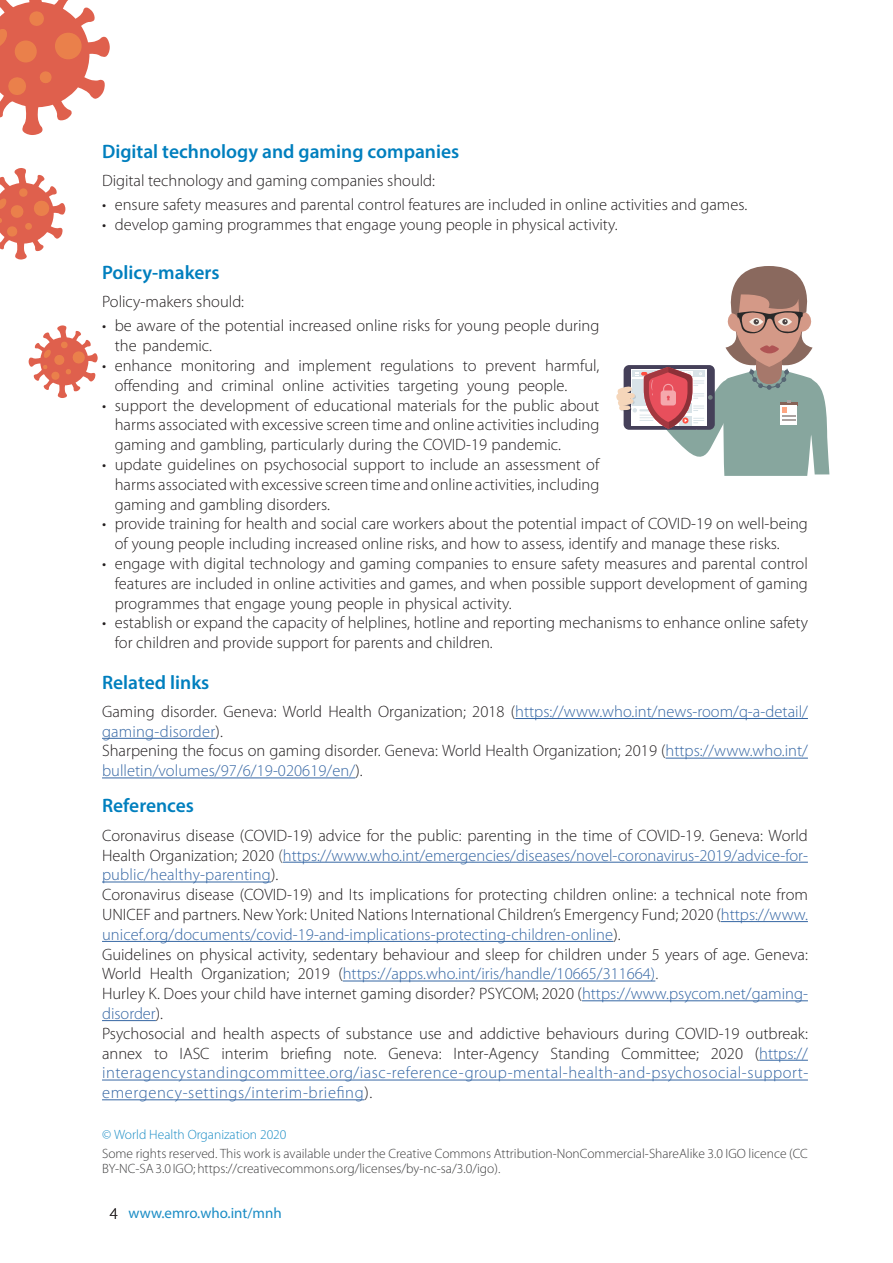
<style>
.page{position:relative;width:893px;height:1263px;background:#fff}
.page>*{position:absolute;margin:0;border:0;box-sizing:border-box;transform-origin:0 0}
.t1{font:600 19.5px "Myriad Pro";color:#007fbe}
.t2{font:300 16.5px/19.8px "Myriad Pro";color:#231f20}
.t3{font:15px "Myriad Pro";color:#1a8cc5}
.t4{font:300 13.5px/15px "Myriad Pro";color:#3e3e3f}
.t5{font:300 13.5px "Myriad Pro";color:#1a8cc5}
.s1{color:#3667a4}
.s2{color:#3e3e3f}
.s3{font-family:"Adobe Arabic";font-weight:400}
.s4{font-weight:300;font-size:16.5px;color:#231f20}
</style>
<div class="page">
<hr style="left:515px;top:718px;width:293px;height:1px;background:#3667a4">
<hr style="left:102px;top:738px;width:113px;height:1px;background:#3667a4">
<hr style="left:666px;top:758px;width:142px;height:1px;background:#3667a4">
<hr style="left:102px;top:777px;width:253px;height:1px;background:#3667a4">
<hr style="left:283px;top:862px;width:525px;height:1px;background:#3667a4">
<hr style="left:102px;top:881px;width:169px;height:1px;background:#3667a4">
<hr style="left:721px;top:921px;width:87px;height:1px;background:#3667a4">
<hr style="left:102px;top:941px;width:511px;height:1px;background:#3667a4">
<hr style="left:343px;top:980px;width:312px;height:1px;background:#3667a4">
<hr style="left:582px;top:1000px;width:226px;height:1px;background:#3667a4">
<hr style="left:102px;top:1020px;width:54px;height:1px;background:#3667a4">
<hr style="left:759px;top:1060px;width:49px;height:1px;background:#3667a4">
<hr style="left:102px;top:1079px;width:706px;height:1px;background:#3667a4">
<hr style="left:102px;top:1099px;width:262px;height:1px;background:#3667a4">
<svg style="left:0;top:0;width:110px;height:135px"></svg>
<svg style="left:29px;top:325px;width:69px;height:73px"></svg>
<svg style="left:0;top:168px;width:65px;height:92px"></svg>
<svg style="left:616px;top:266px;width:213px;height:210px"></svg>
<p class="t1" style="left:102px;top:139px;width:359px">Digital technology and gaming companies</p>
<p class="t2" style="left:102px;top:171px;width:335px">Digital technology and gaming companies should:</p>
<p class="t2" style="left:102px;top:195px;width:647px">• ensure safety measures and parental control features are included in online activities and games.</p>
<p class="t2" style="left:102px;top:215px;width:517px">• develop gaming programmes that engage young people in physical activity.</p>
<p class="t1" style="left:102px;top:260px;width:119px">Policy-makers</p>
<p class="t2" style="left:102px;top:292px;width:144px">Policy-makers should:</p>
<p class="t2" style="left:115px;top:316px;width:486px;text-indent:-13px">• be aware of the potential increased online risks for young people during the pandemic.</p>
<p class="t2" style="left:115px;top:356px;width:486px;text-indent:-13px">• enhance monitoring and implement regulations to prevent harmful, offending and criminal online activities targeting young people.</p>
<p class="t2" style="left:115px;top:395px;width:486px;text-align:justify;text-indent:-13px">• support the development of educational materials for the public about harms associated with excessive screen time and online activities including gaming and gambling, particularly during the COVID-19 pandemic.</p>
<p class="t2" style="left:115px;top:455px;width:486px;text-align:justify;text-indent:-13px">• update guidelines on psychosocial support to include an assessment of harms associated with excessive screen time and online activities, including gaming and gambling disorders.</p>
<p class="t2" style="left:115px;top:514px;width:695px;text-indent:-13px">• provide training for health and social care workers about the potential impact of COVID-19 on well-being of young people including increased online risks, and how to assess, identify and manage these risks.</p>
<p class="t2" style="left:115px;top:554px;width:695px;text-align:justify;text-indent:-13px">• engage with digital technology and gaming companies to ensure safety measures and parental control features are included in online activities and games, and when possible support development of gaming programmes that engage young people in physical activity.</p>
<p class="t2" style="left:115px;top:613px;width:695px;text-indent:-13px">• establish or expand the capacity of helplines, hotline and reporting mechanisms to enhance online safety for children and provide support for parents and children.</p>
<p class="t1" style="left:102px;top:670px;width:109px">Related links</p>
<p class="t2" style="left:102px;top:702px;width:707px">Gaming disorder. Geneva: World Health Organization; 2018 (<span class="s1">https://www.who.int/news-room/q-a-detail/ gaming-disorder</span>).<br>Sharpening the focus on gaming disorder. Geneva: World Health Organization; 2019 (<span class="s1">https://www.who.int/ bulletin/volumes/97/6/19-020619/en/</span>).</p>
<p class="t1" style="left:102px;top:793px;width:94px">References</p>
<p class="t2" style="left:102px;top:826px;width:708px">Coronavirus disease (COVID-19) advice for the public: parenting in the time of COVID-19. Geneva: World Health Organization; 2020 <span class="s2">(</span><span class="s1">https://www.who.int/emergencies/diseases/novel-coronavirus-2019/advice-for&shy;public/healthy-parenting</span>).<br>Coronavirus disease (COVID-19) and Its implications for protecting children online: a technical note from UNICEF and partners. New York: United Nations International Children’s Emergency Fund; 2020 (<span class="s1">https://www. unicef.org/documents/covid-19-and-implications-protecting-children-online</span>).<br>Guidelines on physical activity, sedentary behaviour and sleep for children under 5 years of age. Geneva:<br>World Health Organization; 2019 (<span class="s1">https://apps.who.int/iris/handle/10665/311664)</span><span class="s2">.<br></span>Hurley K. Does your child have internet gaming disorder? PSYCOM<span class="s3">;</span> 2020 (<span class="s1">https://www.psycom.net/gaming&shy;disorder</span>).<br>Psychosocial and health aspects of substance use and addictive behaviours during COVID-19 outbreak: annex to IASC interim briefing note. Geneva: Inter-Agency Standing Committee; 2020 (<span class="s1">https:// interagencystandingcommittee.org/iasc-reference-group-mental-health-and-psychosocial-support&shy;emergency-settings/interim-briefing</span>).</p>
<p class="t5" style="left:102px;top:1127px;width:186px">© World Health Organization 2020</p>
<p class="t4" style="left:102px;top:1146px;width:707px">Some rights reserved. This work is available under the Creative Commons Attribution-NonCommercial-ShareAlike 3.0 IGO licence (CC<br>BY-NC-SA 3.0 IGO; https://creativecommons.org/licenses/by-nc-sa/3.0/igo).</p>
<p class="t3" style="left:110px;top:1204px;width:173px"><span class="s4">4</span> www.emro.who.int/mnh</p>
</div>
